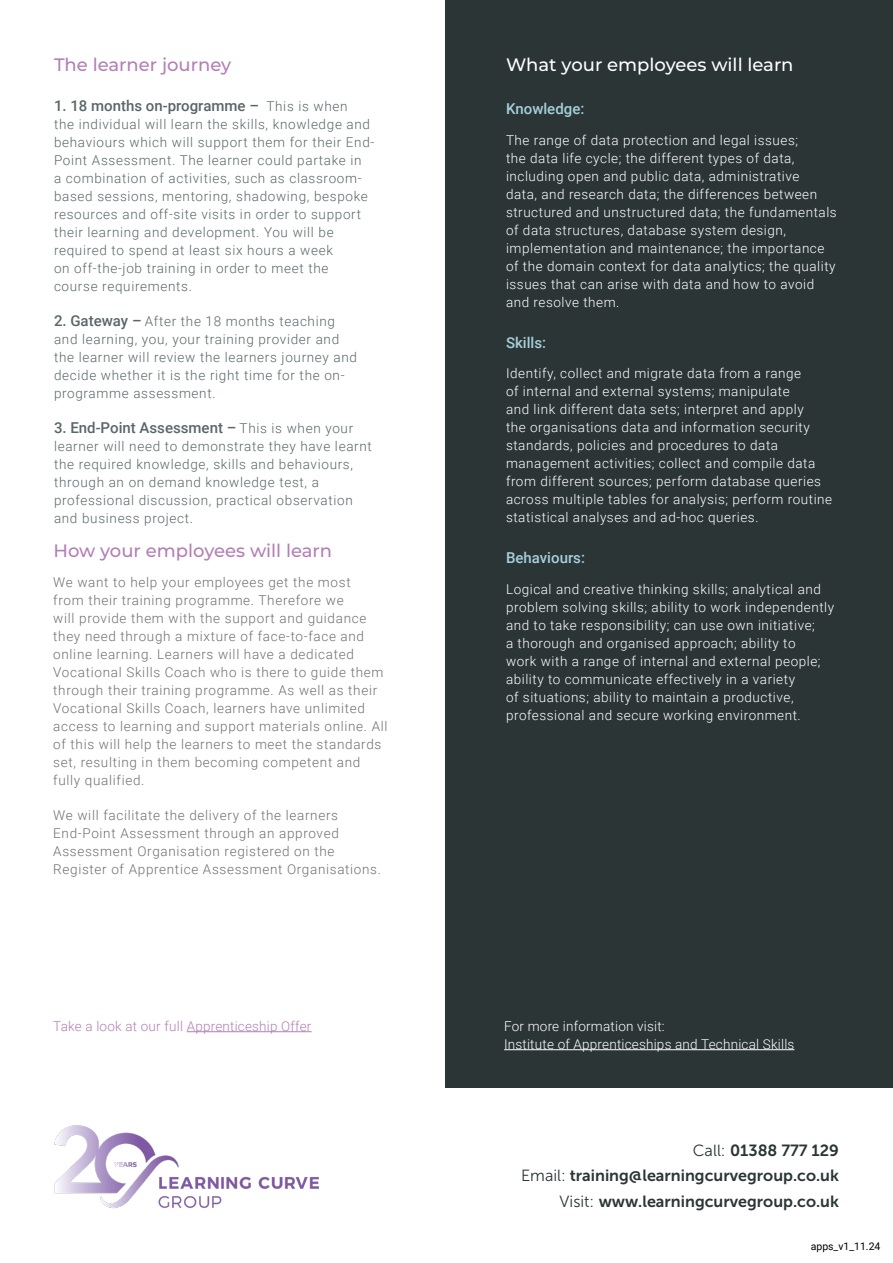
<style>
.page{position:relative;width:893px;height:1263px;background:#fff}
.page>*{position:absolute;margin:0;border:0;box-sizing:border-box;transform-origin:0 0}
.t1{font:500 18px "Montserrat";color:#b47eb6}
.t2{font:500 18px "Montserrat";color:#fff}
.t3{font:16.2px/25.3px "Museo Sans 700";color:#2b3535;text-align:right}
.t4{font:500 15px "Roboto";color:#5a666a}
.t5{font:500 15px "Roboto";color:#a5d0db}
.t6{font:300 13.5px/18px "Roboto";letter-spacing:.04em;color:#fff}
.t7{font:300 13.5px/18px "Roboto";letter-spacing:.05em;color:#5a666a}
.t8{font:300 13.5px/18px "Roboto";letter-spacing:.05em;color:#71706f}
.t9{font:300 13.5px/18px "Roboto";letter-spacing:.015em;color:#fff}
.t10{font:300 13.5px "Roboto";letter-spacing:.015em;color:#b47eb6}
.t11{font:10.5px "Roboto";color:#000}
.s1{font-weight:300;font-size:13.5px}
.s2{font-weight:500;font-size:15px}
.s3{font-family:"Museo Sans 300"}
</style>
<div class="page">
<div style="left:446px;top:0;width:447px;height:1087px;background:#2b3535"></div>
<hr style="left:187px;top:1031px;width:125px;height:1px;background:#b47eb6">
<hr style="left:504px;top:1049px;width:290px;height:1px;background:#fff">
<img style="left:54px;top:1125px;width:265px;height:84px">
<h1 class="t1" style="left:54px;top:52px;width:179px">The learner journey</h1>
<p class="t4" style="left:54px;top:95px;width:295px">1. 18 months on-programme – <span class="s1">This is when</span></p>
<p class="t7" style="left:54px;top:114px;width:322px">the individual will learn the skills, knowledge and behaviours which will support them for their End-Point Assessment. The learner could partake in<br>a combination of activities, such as classroom&shy;based sessions, mentoring, shadowing, bespoke resources and off-site visits in order to support their learning and development. You will be required to spend at least six hours a week<br>on off-the-job training in order to meet the course requirements.</p>
<p class="t7" style="left:54px;top:311px;width:305px"><span class="s2">2. Gateway –</span> After the 18 months teaching and learning, you, your training provider and the learner will review the learners journey and decide whether it is the right time for the on&shy;programme assessment.</p>
<p class="t4" style="left:54px;top:417px;width:301px">3. End-Point Assessment – <span class="s1">This is when your</span></p>
<p class="t7" style="left:54px;top:436px;width:319px">learner will need to demonstrate they have learnt the required knowledge, skills and behaviours, through an on demand knowledge test, a professional discussion, practical observation and business project.</p>
<h1 class="t1" style="left:53px;top:538px;width:280px">How your employees will learn</h1>
<p class="t8" style="left:53px;top:573px;width:336px">We want to help your employees get the most<br>from their training programme. Therefore we<br>will provide them with the support and guidance they need through a mixture of face-to-face and online learning. Learners will have a dedicated Vocational Skills Coach who is there to guide them through their training programme. As well as their Vocational Skills Coach, learners have unlimited access to learning and support materials online. All of this will help the learners to meet the standards set, resulting in them becoming competent and fully qualified.</p>
<p class="t8" style="left:53px;top:806px;width:329px">We will facilitate the delivery of the learners End-Point Assessment through an approved Assessment Organisation registered on the Register of Apprentice Assessment Organisations.</p>
<h1 class="t2" style="left:506px;top:52px;width:289px">What your employees will learn</h1>
<p class="t5" style="left:506px;top:98px;width:80px">Knowledge:</p>
<p class="t6" style="left:506px;top:130px;width:332px">The range of data protection and legal issues;<br>the data life cycle; the different types of data, including open and public data, administrative<br>data, and research data; the differences between structured and unstructured data; the fundamentals of data structures, database system design, implementation and maintenance; the importance of the domain context for data analytics; the quality issues that can arise with data and how to avoid and resolve them.</p>
<p class="t5" style="left:506px;top:332px;width:42px">Skills:</p>
<p class="t6" style="left:506px;top:364px;width:328px">Identify, collect and migrate data from a range<br>of internal and external systems; manipulate<br>and link different data sets; interpret and apply<br>the organisations data and information security standards, policies and procedures to data management activities; collect and compile data from different sources; perform database queries across multiple tables for analysis; perform routine statistical analyses and ad-hoc queries.</p>
<p class="t5" style="left:506px;top:547px;width:80px">Behaviours:</p>
<p class="t6" style="left:506px;top:580px;width:330px">Logical and creative thinking skills; analytical and problem solving skills; ability to work independently and to take responsibility; can use own initiative;<br>a thorough and organised approach; ability to<br>work with a range of internal and external people; ability to communicate effectively in a variety<br>of situations; ability to maintain a productive, professional and secure working environment.</p>
<p class="t10" style="left:53px;top:1016px;width:260px">Take a look at our full Apprenticeship Offer</p>
<p class="t9" style="left:504px;top:1016px;width:292px">For more information visit:<br>Institute of Apprenticeships and Technical Skills</p>
<p class="t3" style="left:521px;top:1138px;width:319px"><span class="s3">Call:</span> 01388 777 129<br><span class="s3">Email:</span> training@learningcurvegroup.co.uk<br><span class="s3">Visit:</span> www.learningcurvegroup.co.uk</p>
<p class="t11" style="left:811px;top:1238px;width:71px">apps_v1_11.24</p>
</div>
